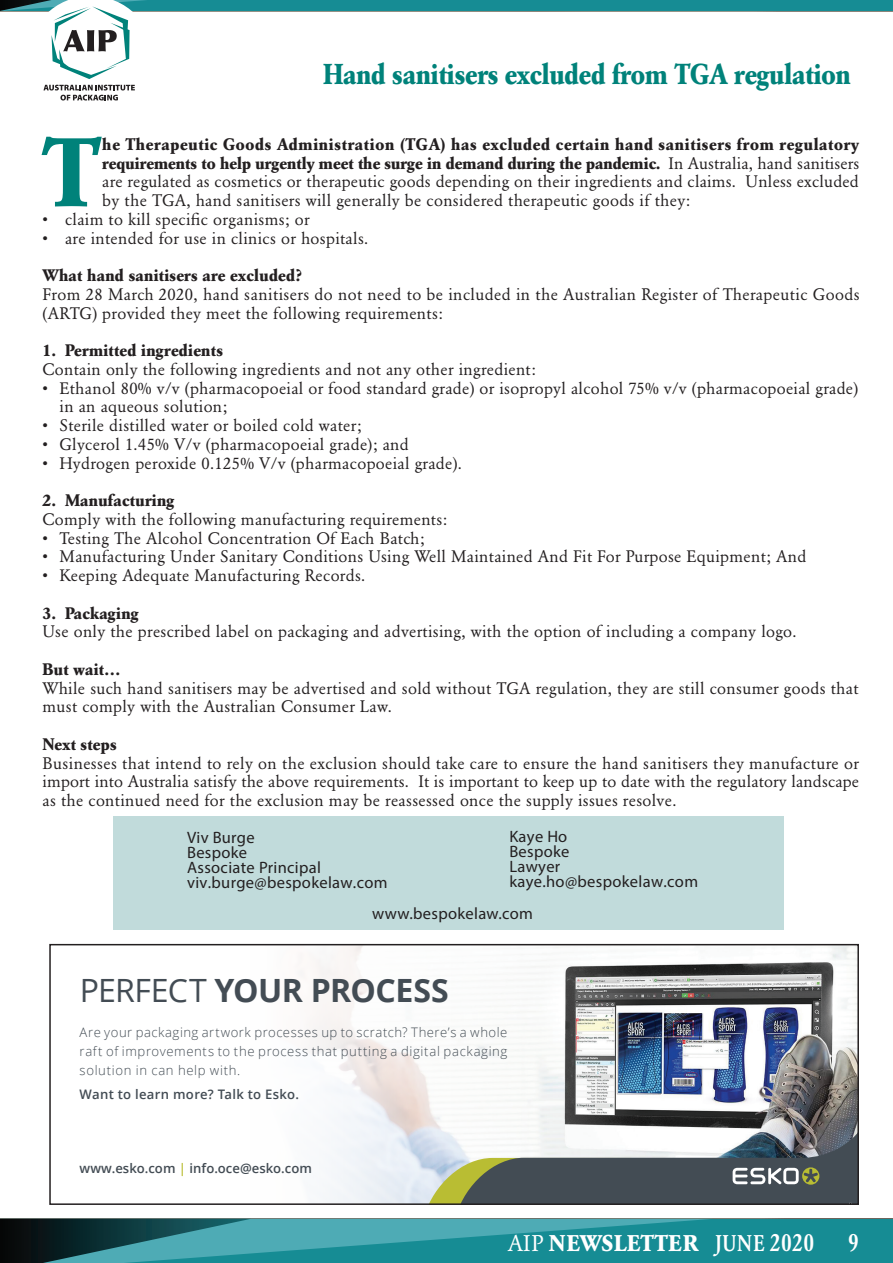
<style>
.page{position:relative;width:893px;height:1263px;background:#fff}
.page>*{position:absolute;margin:0;border:0;box-sizing:border-box;transform-origin:0 0}
.t1{font:700 95.85px "Garamond BE";color:#00827a}
.t2{font:700 32.1px "Open Sans";letter-spacing:-.015em;color:#434c54}
.t3{font:700 28.5px "Garamond BE";color:#00827a;scale:.93 1}
.t4{font:500 condensed 24.75px "Garamond BE";color:#fff}
.t5{font:700 22.5px "Garamond BE";letter-spacing:.02em;color:#fff}
.t6{font:16.5px/18.8px "Garamond BE";letter-spacing:.02em;color:#231f20}
.t7{font:16.5px/15px "Myriad Pro";letter-spacing:.02em;color:#231f20}
.t8{font:700 16.5px "Garamond BE";letter-spacing:.02em;color:#231f20}
.t9{font:300 13.05px/18.9px "Open Sans";letter-spacing:.045em;color:#434c54;text-align:justify}
.t10{font:600 13.05px "Open Sans";color:#434c54}
.t11{font:600 13.05px "Open Sans";letter-spacing:.025em;color:#434c54}
.s1{font-weight:700}
.s2{font-weight:400}
.s3{color:#b9bd33}
.s4{font-weight:500;font-stretch:condensed}
.s5{font-weight:500;font-stretch:condensed;font-size:24.75px}
</style>
<div class="page">
<svg style="left:0;top:1219px;width:893px;height:44px;background:#25848c"></svg>
<svg style="left:0;top:0;width:893px;height:101px"></svg>
<svg style="left:301px;top:947px;width:555px;height:255px;fill:#f6f6f7"></svg>
<svg style="left:425px;top:1107px;width:431px;height:95px"></svg>
<div style="left:49px;top:944px;width:810px;height:261px;border:2px solid #231f20"></div>
<div style="left:113px;top:816px;width:671px;height:114px;background:#c1dbdb"></div>
<h3 class="t3" style="left:323px;top:58px;width:569px">Hand sanitisers excluded from TGA regulation</h3>
<h1 class="t1" style="left:43px;top:117px;width:59px">T</h1>
<p class="t6" style="left:102px;top:135px;width:758px;text-align:justify"><span class="s1">he Therapeutic Goods Administration (TGA) has excluded certain hand sanitisers from regulatory requirements to help urgently meet the surge in demand during the pandemic.</span> In Australia, hand sanitisers are regulated as cosmetics or therapeutic goods depending on their ingredients and claims. Unless excluded by the TGA, hand sanitisers will generally be considered therapeutic goods if they:</p>
<p class="t6" style="left:43px;top:210px;width:269px">• claim to kill specific organisms; or</p>
<p class="t6" style="left:43px;top:229px;width:327px">• are intended for use in clinics or hospitals.</p>
<p class="t8" style="left:43px;top:266px;width:260px">What hand sanitisers are excluded?</p>
<p class="t6" style="left:43px;top:285px;width:819px">From 28 March 2020, hand sanitisers do not need to be included in the Australian Register of Therapeutic Goods (ARTG) provided they meet the following requirements:</p>
<p class="t8" style="left:43px;top:341px;width:182px">1. Permitted ingredients</p>
<p class="t6" style="left:43px;top:360px;width:495px">Contain only the following ingredients and not any other ingredient:</p>
<p class="t6" style="left:60px;top:379px;width:800px;text-indent:-17px">• Ethanol 80% v/v (pharmacopoeial or food standard grade) or isopropyl alcohol 75% v/v (pharmacopoeial grade) in an aqueous solution;</p>
<p class="t6" style="left:43px;top:416px;width:320px">• Sterile distilled water or boiled cold water;</p>
<p class="t6" style="left:43px;top:435px;width:368px">• Glycerol 1.45% V/v (pharmacopoeial grade); and</p>
<p class="t6" style="left:43px;top:454px;width:421px">• Hydrogen peroxide 0.125% V/v (pharmacopoeial grade).</p>
<p class="t8" style="left:43px;top:491px;width:134px">2. Manufacturing</p>
<p class="t6" style="left:43px;top:510px;width:406px">Comply with the following manufacturing requirements:</p>
<p class="t6" style="left:43px;top:529px;width:384px">• Testing The Alcohol Concentration Of Each Batch;</p>
<p class="t6" style="left:43px;top:547px;width:765px">• Manufacturing Under Sanitary Conditions Using Well Maintained And Fit For Purpose Equipment; And</p>
<p class="t6" style="left:43px;top:566px;width:324px">• Keeping Adequate Manufacturing Records.</p>
<p class="t8" style="left:43px;top:603px;width:98px">3. Packaging</p>
<p class="t6" style="left:43px;top:622px;width:756px">Use only the prescribed label on packaging and advertising, with the option of including a company logo.</p>
<p class="t8" style="left:43px;top:659px;width:80px">But wait…</p>
<p class="t6" style="left:43px;top:679px;width:818px">While such hand sanitisers may be advertised and sold without TGA regulation, they are still consumer goods that must comply with the Australian Consumer Law.</p>
<p class="t8" style="left:43px;top:734px;width:76px">Next steps</p>
<p class="t6" style="left:43px;top:754px;width:818px;text-align:justify">Businesses that intend to rely on the exclusion should take care to ensure the hand sanitisers they manufacture or import into Australia satisfy the above requirements. It is important to keep up to date with the regulatory landscape as the continued need for the exclusion may be reassessed once the supply issues resolve.</p>
<p class="t7" style="left:509px;top:828px;width:190px">Kaye Ho<br>Bespoke<br>Lawyer kaye.ho@bespokelaw.com</p>
<p class="t7" style="left:187px;top:830px;width:202px">Viv Burge<br>Bespoke<br>Associate Principal viv.burge@bespokelaw.com</p>
<p class="t7" style="left:372px;top:905px;width:162px">www.bespokelaw.com</p>
<h2 class="t2" style="left:80px;top:967px;width:371px"><span class="s2">PERFECT</span> YOUR PROCESS</h2>
<p class="t9" style="left:80px;top:1022px;width:429px">Are your packaging artwork processes up to scratch? There’s a whole raft of improvements to the process that putting a digital packaging solution in can help with.</p>
<p class="t11" style="left:80px;top:1086px;width:221px">Want to learn more? Talk to Esko.</p>
<p class="t10" style="left:80px;top:1160px;width:234px">www.esko.com <span class="s3">|</span> info.oce@esko.com</p>
<h3 class="t5" style="left:508px;top:1230px;width:308px"><span class="s2">AIP</span> NEWSLETTER <span class="s4">JUNE</span> <span class="s5">2020</span></h3>
<h3 class="t4" style="left:848px;top:1228px;width:12px">9</h3>
</div>
